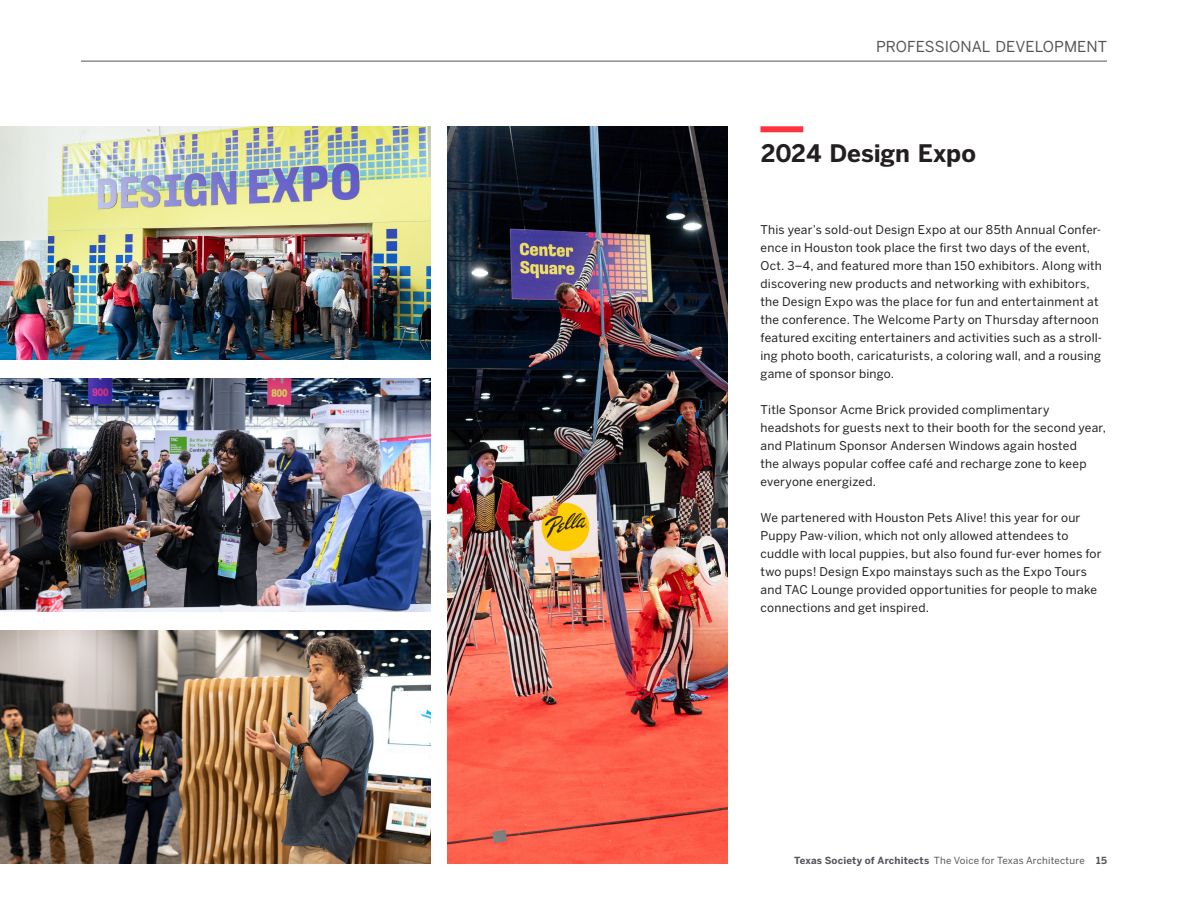
<style>
.page{position:relative;width:1188px;height:918px;background:#fff}
.page>*{position:absolute;margin:0;border:0;box-sizing:border-box;transform-origin:0 0}
.header__no_rule{font:700 24px "Benton Sans";letter-spacing:-.005em;color:#231f20}
.Headline__departments{font:15px "Benton Sans";letter-spacing:.005em;color:#54555a}
.Body__space_above{font:12px/18px "Benton Sans";letter-spacing:.02em;color:#231f20}
.t1{font:9.75px "Benton Sans";letter-spacing:.02em;color:#54555a}
.s1{font-weight:700}
</style>
<div class="page">
<img style="left:0;top:127px;width:430px;height:233px">
<img style="left:0;top:378px;width:430px;height:233px">
<img style="left:0;top:630px;width:430px;height:233px">
<img style="left:447px;top:127px;width:281px;height:737px">
<hr style="left:81px;top:61px;width:1026px;height:1px;background:#54555a">
<div style="left:760px;top:126px;width:43px;height:6px;background:#fb333e"></div>
<p class="Headline__departments" style="left:876px;top:38px;width:232px">PROFESSIONAL DEVELOPMENT</p>
<p class="header__no_rule" style="left:760px;top:139px;width:217px">2024 Design Expo</p>
<p class="Body__space_above" style="left:760px;top:220px;width:343px">This year’s sold-out Design Expo at our 85th Annual Confer&shy;ence in Houston took place the first two days of the event, Oct. 3–4, and featured more than 150 exhibitors. Along with discovering new products and networking with exhibitors, the Design Expo was the place for fun and entertainment at the conference. The Welcome Party on Thursday afternoon featured exciting entertainers and activities such as a stroll&shy;ing photo booth, caricaturists, a coloring wall, and a rousing game of sponsor bingo.</p>
<p class="Body__space_above" style="left:760px;top:400px;width:347px">Title Sponsor Acme Brick provided complimentary headshots for guests next to their booth for the second year, and Platinum Sponsor Andersen Windows again hosted<br>the always popular coffee café and recharge zone to keep everyone energized.</p>
<p class="Body__space_above" style="left:760px;top:508px;width:343px">We partenered with Houston Pets Alive! this year for our Puppy Paw-vilion, which not only allowed attendees to cuddle with local puppies, but also found fur-ever homes for two pups! Design Expo mainstays such as the Expo Tours and TAC Lounge provided opportunities for people to make connections and get inspired.</p>
<p class="t1" style="left:794px;top:855px;width:314px"><span class="s1">Texas Society of Architects</span> The Voice for Texas Architecture <span class="s1">15</span></p>
</div>
